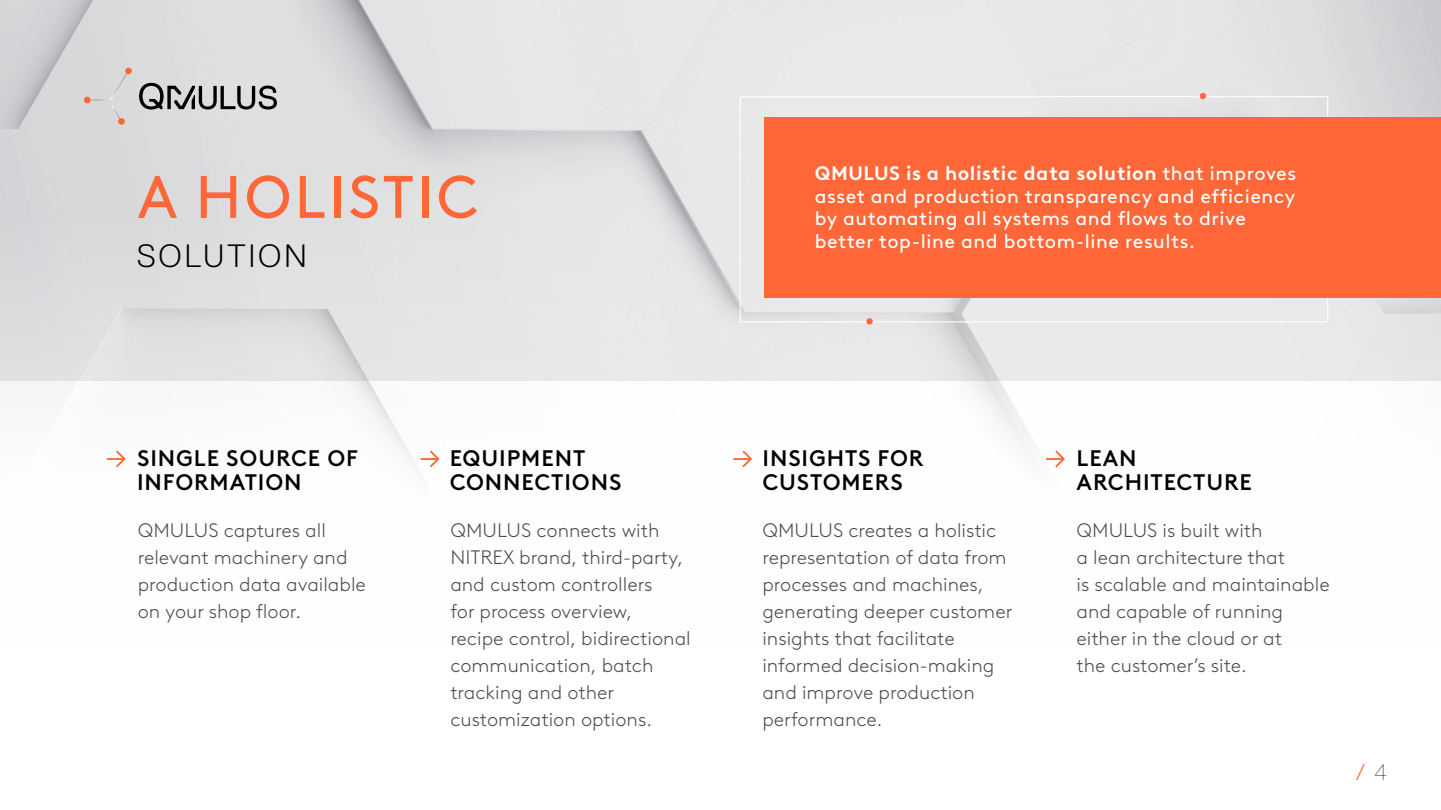
<style>
.page{position:relative;width:1441px;height:810px;background:#fff}
.page>*{position:absolute;margin:0;border:0;box-sizing:border-box;transform-origin:0 0}
.t1{font:60px "Brown LL";letter-spacing:.04em;color:#ff6738}
.t2{font:300 32.25px "Replica";letter-spacing:.08em;color:#000}
.t3{font:500 22.5px/24px "Brown LL";letter-spacing:.04em;color:#000}
.t4{font:300 22.5px "Brown LL";color:#ff6738}
.t5{font:300 19.5px/27px "Brown LL";color:#4b4b4b}
.t6{font:19.5px/22.5px "Brown LL";letter-spacing:.03em;color:#fff}
.s1{font-weight:700}
.s2{font-weight:100;color:#000}
</style>
<div class="page">
<svg style="left:0;top:0;width:1440px;height:381px;background:#e1e1e2"></svg>
<svg style="left:107px;top:450px;width:19px;height:18px"></svg>
<svg style="left:420px;top:450px;width:20px;height:18px"></svg>
<svg style="left:733px;top:450px;width:19px;height:18px"></svg>
<svg style="left:1046px;top:450px;width:19px;height:18px"></svg>
<div style="left:739px;top:96px;width:588px;height:226px;border:1px solid #fff"></div>
<div style="left:764px;top:118px;width:676px;height:180px;background:#ff6738"></div>
<svg style="left:1199px;top:93px;width:6px;height:6px"></svg>
<div style="left:866px;top:318px;width:6px;height:7px;background:#ff6738;border-radius:50%"></div>
<svg style="left:139px;top:83px;width:138px;height:27px;background:#959596"></svg>
<div style="left:83px;top:67px;width:49px;height:59px;background:#d8d8db"></div>
<div style="left:125px;top:68px;width:7px;height:6px;background:#ff6738;border-radius:50%"></div>
<div style="left:84px;top:97px;width:7px;height:6px;background:#ff6738;border-radius:50%"></div>
<div style="left:118px;top:118px;width:7px;height:7px;background:#ff6738;border-radius:50%"></div>
<h1 class="t1" style="left:137px;top:152px;width:342px">A HOLISTIC</h1>
<h2 class="t2" style="left:137px;top:238px;width:171px">SOLUTION</h2>
<p class="t3" style="left:137px;top:444px;width:222px">SINGLE SOURCE OF<br>INFORMATION</p>
<p class="t5" style="left:138px;top:515px;width:230px">QMULUS captures all relevant machinery and production data available on your shop floor.</p>
<p class="t3" style="left:449px;top:444px;width:173px">EQUIPMENT<br>CONNECTIONS</p>
<p class="t5" style="left:450px;top:515px;width:242px">QMULUS connects with<br>NITREX brand, third-party, and custom controllers<br>for process overview,<br>recipe control, bidirectional communication, batch tracking and other customization options.</p>
<p class="t6" style="left:814px;top:161px;width:483px"><span class="s1">QMULUS is a holistic data solution</span> that improves asset and production transparency and efficiency by automating all systems and flows to drive better top-line and bottom-line results.</p>
<p class="t3" style="left:762px;top:444px;width:162px">INSIGHTS FOR<br>CUSTOMERS</p>
<p class="t5" style="left:762px;top:515px;width:251px">QMULUS creates a holistic representation of data from processes and machines, generating deeper customer insights that facilitate informed decision-making and improve production performance.</p>
<p class="t3" style="left:1076px;top:444px;width:177px">LEAN<br>ARCHITECTURE</p>
<p class="t5" style="left:1076px;top:515px;width:255px">QMULUS is built with<br>a lean architecture that<br>is scalable and maintainable and capable of running either in the cloud or at<br>the customer’s site.</p>
<p class="t4" style="left:1355px;top:756px;width:33px">/ <span class="s2">4</span></p>
</div>
